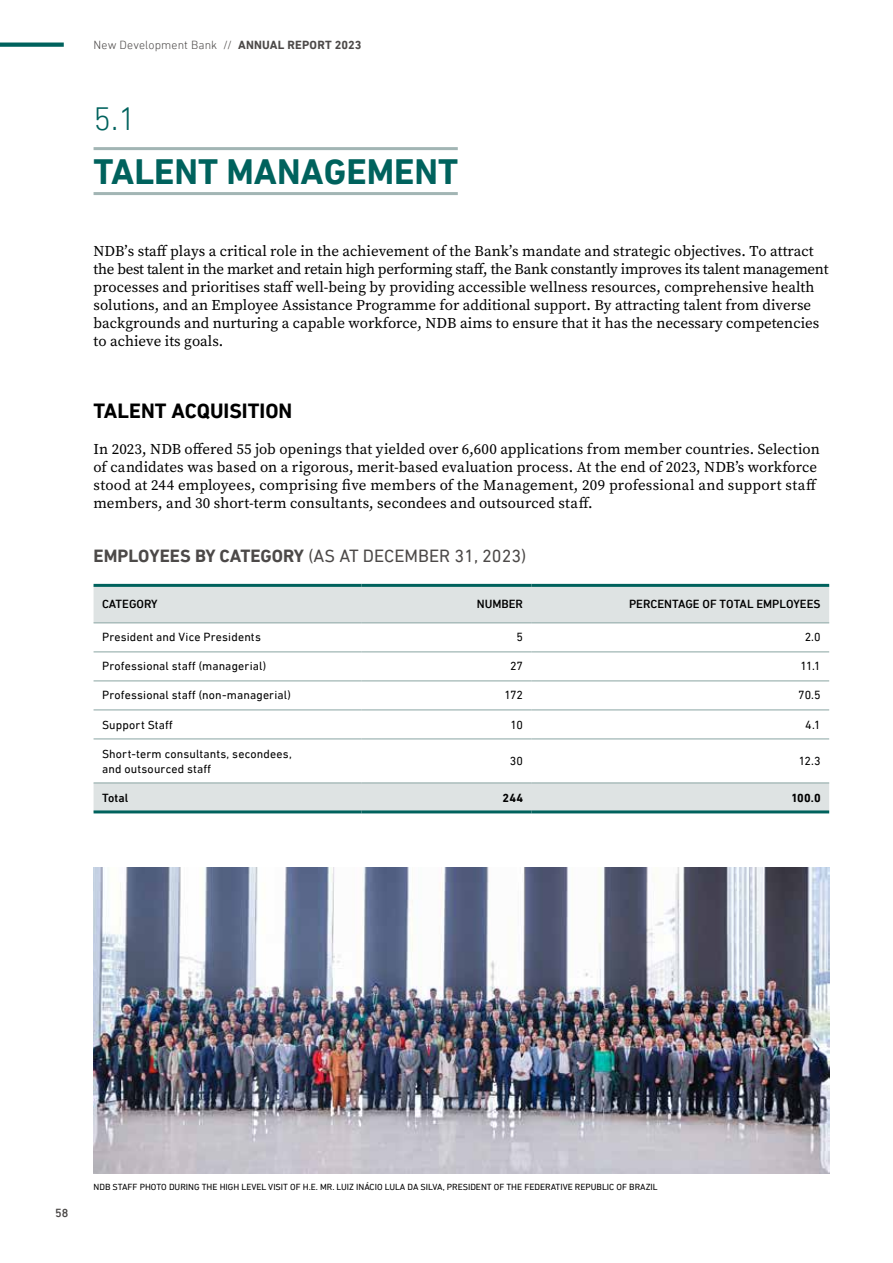
<style>
.page{position:relative;width:893px;height:1263px;background:#fff}
.page>*{position:absolute;margin:0;border:0;box-sizing:border-box;transform-origin:0 0}
.t1{font:700 36px "DIN Next LT Pro";color:#00625d}
.t2{font:300 33px "DIN Next LT Pro";color:#00625d}
.t3{font:700 21px "DIN Next LT Pro";color:#000}
.t4{font:18px "DIN Next LT Pro";color:#4c4948}
.t5{font:15px/18px "Source Serif Variable";color:#000}
.t6{font:12px/15px "DIN Next LT Pro";letter-spacing:.015em;color:#000}
.t7{font:500 12px "DIN Next LT Pro";color:#000}
.t8{font:300 12px "DIN Next LT Pro";letter-spacing:.01em;color:#4c4948}
.t9{font:700 12px "DIN Next LT Pro";letter-spacing:.015em;color:#000}
.t10{font:500 12px "DIN Next LT Pro";color:#4c4948}
.t11{font:9px "DIN Next LT Pro";color:#000}
.s1{font-weight:700}
</style>
<div class="page">
<img style="left:94px;top:868px;width:735px;height:306px">
<svg style="left:94px;top:587px;width:735px;height:223px"></svg>
<hr style="left:94px;top:584px;width:267px;height:3px;background:#00625d">
<hr style="left:361px;top:584px;width:170px;height:3px;background:#00625d">
<hr style="left:531px;top:584px;width:298px;height:3px;background:#00625d">
<hr style="left:94px;top:810px;width:267px;height:3px;background:#00625d">
<hr style="left:361px;top:810px;width:170px;height:3px;background:#00625d">
<hr style="left:531px;top:810px;width:298px;height:3px;background:#00625d">
<hr style="left:94px;top:622px;width:267px;height:1px;background:#89a4a2">
<hr style="left:361px;top:622px;width:170px;height:1px;background:#89a4a2">
<hr style="left:531px;top:622px;width:298px;height:1px;background:#89a4a2">
<hr style="left:94px;top:651px;width:267px;height:1px;background:#89a4a2">
<hr style="left:361px;top:651px;width:170px;height:1px;background:#89a4a2">
<hr style="left:531px;top:651px;width:298px;height:1px;background:#89a4a2">
<hr style="left:94px;top:680px;width:267px;height:1px;background:#89a4a2">
<hr style="left:361px;top:680px;width:170px;height:1px;background:#89a4a2">
<hr style="left:531px;top:680px;width:298px;height:1px;background:#89a4a2">
<hr style="left:94px;top:709px;width:267px;height:1px;background:#89a4a2">
<hr style="left:361px;top:709px;width:170px;height:1px;background:#89a4a2">
<hr style="left:531px;top:709px;width:298px;height:1px;background:#89a4a2">
<hr style="left:94px;top:738px;width:267px;height:1px;background:#89a4a2">
<hr style="left:361px;top:738px;width:170px;height:1px;background:#89a4a2">
<hr style="left:531px;top:738px;width:298px;height:1px;background:#89a4a2">
<hr style="left:94px;top:782px;width:267px;height:1px;background:#89a4a2">
<hr style="left:361px;top:782px;width:170px;height:1px;background:#89a4a2">
<hr style="left:531px;top:782px;width:298px;height:1px;background:#89a4a2">
<hr style="left:94px;top:192px;width:364px;height:3px;background:#a2b5b4">
<hr style="left:94px;top:147px;width:364px;height:3px;background:#a2b5b4">
<svg style="left:0;top:43px;width:64px;height:4px"></svg>
<p class="t8" style="left:94px;top:38px;width:269px">New Development Bank // <span class="s1">ANNUAL REPORT 2023</span></p>
<h2 class="t2" style="left:94px;top:99px;width:44px">5.1</h2>
<h1 class="t1" style="left:94px;top:150px;width:366px">TALENT MANAGEMENT</h1>
<p class="t5" style="left:94px;top:242px;width:736px">NDB’s staff plays a critical role in the achievement of the Bank’s mandate and strategic objectives. To attract the best talent in the market and retain high performing staff, the Bank constantly improves its talent management processes and prioritises staff well-being by providing accessible wellness resources, comprehensive health solutions, and an Employee Assistance Programme for additional support. By attracting talent from diverse backgrounds and nurturing a capable workforce, NDB aims to ensure that it has the necessary competencies to achieve its goals.</p>
<h3 class="t3" style="left:94px;top:398px;width:200px">TALENT ACQUISITION</h3>
<p class="t5" style="left:94px;top:440px;width:728px">In 2023, NDB offered 55 job openings that yielded over 6,600 applications from member countries. Selection of candidates was based on a rigorous, merit-based evaluation process. At the end of 2023, NDB’s workforce stood at 244 employees, comprising five members of the Management, 209 professional and support staff members, and 30 short-term consultants, secondees and outsourced staff.</p>
<p class="t4" style="left:94px;top:545px;width:434px"><span class="s1">EMPLOYEES BY CATEGORY</span> (AS AT DECEMBER 31, 2023)</p>
<p class="t7" style="left:102px;top:597px;width:57px">CATEGORY</p>
<p class="t7" style="left:477px;top:597px;width:48px">NUMBER</p>
<p class="t7" style="left:629px;top:597px;width:193px">PERCENTAGE OF TOTAL EMPLOYEES</p>
<p class="t6" style="left:102px;top:630px;width:160px">President and Vice Presidents</p>
<p class="t6" style="left:516px;top:630px;width:8px">5</p>
<p class="t6" style="left:805px;top:630px;width:17px">2.0</p>
<p class="t6" style="left:102px;top:659px;width:166px">Professional staff (managerial)</p>
<p class="t6" style="left:510px;top:659px;width:14px">27</p>
<p class="t6" style="left:800px;top:659px;width:22px">11.1</p>
<p class="t6" style="left:102px;top:688px;width:190px">Professional staff (non-managerial)</p>
<p class="t6" style="left:504px;top:688px;width:20px">172</p>
<p class="t6" style="left:798px;top:688px;width:24px">70.5</p>
<p class="t6" style="left:102px;top:717px;width:72px">Support Staff</p>
<p class="t6" style="left:511px;top:717px;width:14px">10</p>
<p class="t6" style="left:805px;top:717px;width:17px">4.1</p>
<p class="t6" style="left:102px;top:746px;width:191px">Short-term consultants, secondees, and outsourced staff</p>
<p class="t6" style="left:510px;top:753px;width:15px">30</p>
<p class="t6" style="left:799px;top:753px;width:23px">12.3</p>
<p class="t7" style="left:102px;top:790px;width:28px">Total</p>
<p class="t9" style="left:503px;top:790px;width:22px">244</p>
<p class="t9" style="left:791px;top:790px;width:31px">100.0</p>
<p class="t10" style="left:55px;top:1206px;width:15px">58</p>
<p class="t11" style="left:94px;top:1181px;width:566px">NDB STAFF PHOTO DURING THE HIGH LEVEL VISIT OF H.E. MR. LUIZ INÁCIO LULA DA SILVA, PRESIDENT OF THE FEDERATIVE REPUBLIC OF BRAZIL</p>
</div>
